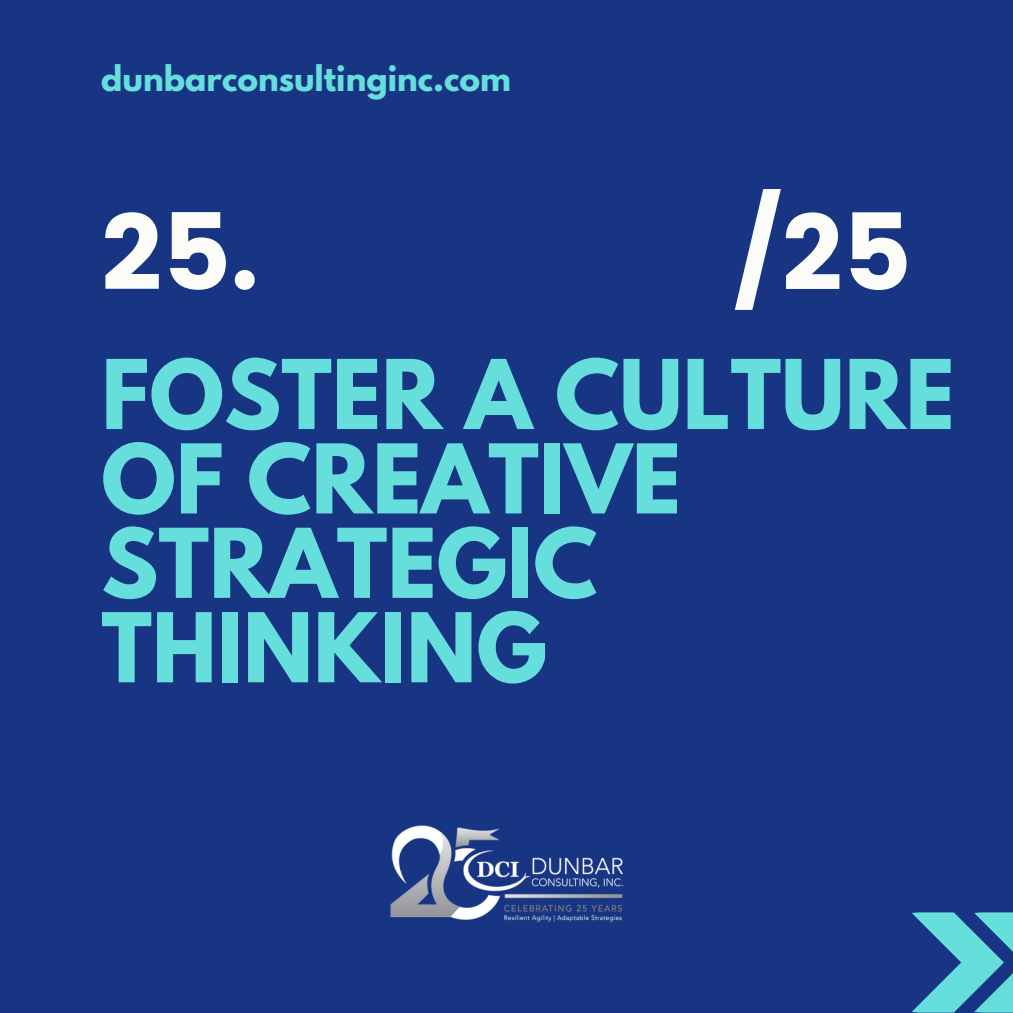
<style>
.page{position:relative;width:1013px;height:1013px;background:#fff}
.page>*{position:absolute;margin:0;border:0;box-sizing:border-box;transform-origin:0 0}
.t1{font:106.25px "Poppins";color:#fbfcf7}
.t2{font:700 85px/84.4px "League Spartan";color:#66dfdc}
.t3{font:700 31.25px "League Spartan";color:#66dfdc}
</style>
<div class="page">
<div style="left:0;top:0;width:1012px;height:1012px;background:#183583"></div>
<svg style="left:912px;top:912px;width:100px;height:100px"></svg>
<img style="left:390px;top:825px;width:234px;height:97px">
<h1 class="t3" style="left:101px;top:63px;width:411px">dunbarconsultinginc.com</h1>
<p class="t1" style="left:101px;top:191px;width:159px">25.</p>
<h2 class="t1" style="left:733px;top:191px;width:179px">/25</h2>
<h1 class="t2" style="left:101px;top:363px;width:854px">FOSTER A CULTURE<br>OF CREATIVE<br>STRATEGIC<br>THINKING</h1>
</div>
